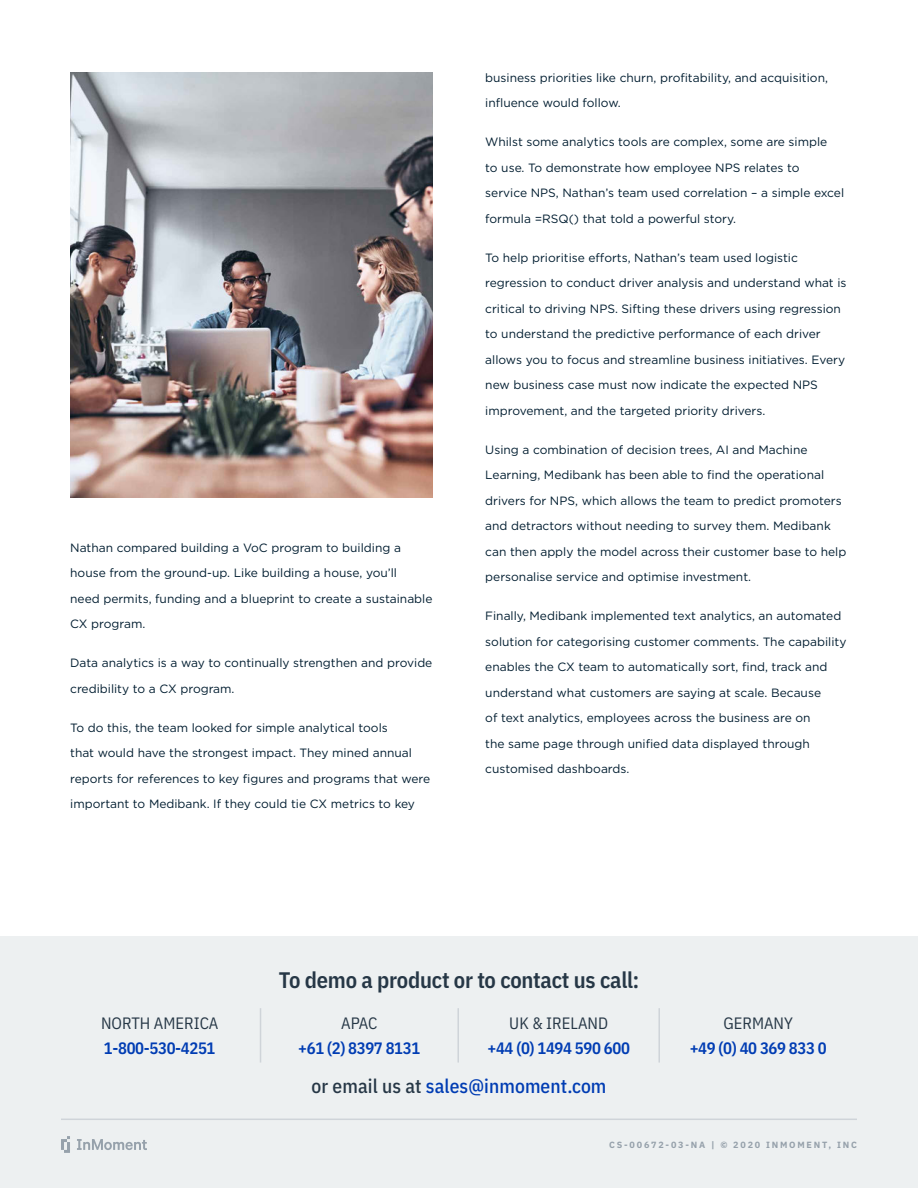
<style>
.page{position:relative;width:918px;height:1188px;background:#fff}
.page>*{position:absolute;margin:0;border:0;box-sizing:border-box;transform-origin:0 0}
.t1{font:600 22.5px "IBM Plex Sans Cond";letter-spacing:-.01em;color:#263746}
.t2{font:500 19.5px "IBM Plex Sans Cond";letter-spacing:.005em;color:#003cb3}
.t3{font:600 16.5px "IBM Plex Sans Cond";letter-spacing:-.02em;color:#003cb3}
.t4{font:16.5px "IBM Plex Sans Cond";color:#263746}
.t5{font:12px/25.5px "Gotham";color:#001d30}
.t6{font:700 9px "IBM Plex Sans";letter-spacing:.2em;color:#96a1ab}
.s1{color:#263746}
</style>
<div class="page">
<div style="left:0;top:936px;width:918px;height:252px;background:#edf0f1"></div>
<hr style="left:61px;top:1119px;width:796px;height:1px;background:#cfd4d9">
<hr style="left:260px;top:1008px;width:1px;height:55px;background:#cfd4d9">
<hr style="left:458px;top:1008px;width:1px;height:55px;background:#cfd4d9">
<hr style="left:658px;top:1008px;width:2px;height:55px;background:#cfd4d9">
<svg style="left:61px;top:1136px;width:9px;height:17px"></svg>
<svg style="left:77px;top:1139px;width:70px;height:11px"></svg>
<img style="left:70px;top:72px;width:363px;height:426px">
<p class="t5" style="left:70px;top:534px;width:364px">Nathan compared building a VoC program to building a house from the ground-up. Like building a house, you’ll<br>need permits, funding and a blueprint to create a sustainable CX program.</p>
<p class="t5" style="left:70px;top:650px;width:364px">Data analytics is a way to continually strengthen and provide credibility to a CX program.</p>
<p class="t5" style="left:70px;top:714px;width:362px">To do this, the team looked for simple analytical tools<br>that would have the strongest impact. They mined annual reports for references to key figures and programs that were important to Medibank. If they could tie CX metrics to key</p>
<p class="t5" style="left:485px;top:65px;width:344px">business priorities like churn, profitability, and acquisition, influence would follow.</p>
<p class="t5" style="left:485px;top:129px;width:360px">Whilst some analytics tools are complex, some are simple<br>to use. To demonstrate how employee NPS relates to service NPS, Nathan’s team used correlation – a simple excel formula =RSQ() that told a powerful story.</p>
<p class="t5" style="left:485px;top:245px;width:363px">To help prioritise efforts, Nathan’s team used logistic regression to conduct driver analysis and understand what is critical to driving NPS. Sifting these drivers using regression to understand the predictive performance of each driver allows you to focus and streamline business initiatives. Every new business case must now indicate the expected NPS improvement, and the targeted priority drivers.</p>
<p class="t5" style="left:485px;top:437px;width:363px">Using a combination of decision trees, AI and Machine Learning, Medibank has been able to find the operational drivers for NPS, which allows the team to predict promoters and detractors without needing to survey them. Medibank can then apply the model across their customer base to help personalise service and optimise investment.</p>
<p class="t5" style="left:485px;top:603px;width:363px">Finally, Medibank implemented text analytics, an automated solution for categorising customer comments. The capability enables the CX team to automatically sort, find, track and understand what customers are saying at scale. Because<br>of text analytics, employees across the business are on<br>the same page through unified data displayed through customised dashboards.</p>
<h3 class="t4" style="left:101px;top:1010px;width:119px">NORTH AMERICA</h3>
<h3 class="t3" style="left:104px;top:1035px;width:113px">1-800-530-4251</h3>
<h1 class="t1" style="left:279px;top:962px;width:362px">To demo a product or to contact us call:</h1>
<h3 class="t4" style="left:341px;top:1010px;width:38px">APAC</h3>
<h3 class="t3" style="left:298px;top:1035px;width:124px">+61 (2) 8397 8131</h3>
<h3 class="t4" style="left:509px;top:1010px;width:100px">UK &amp; IRELAND</h3>
<h3 class="t3" style="left:487px;top:1035px;width:144px">+44 (0) 1494 590 600</h3>
<h2 class="t2" style="left:311px;top:1071px;width:297px"><span class="s1">or email us at</span> sales@inmoment.com</h2>
<h3 class="t4" style="left:724px;top:1010px;width:71px">GERMANY</h3>
<h3 class="t3" style="left:690px;top:1035px;width:139px">+49 (0) 40 369 833 0</h3>
<p class="t6" style="left:609px;top:1138px;width:249px">CS-00672-03-NA | © 2020 INMOMENT, INC</p>
</div>
